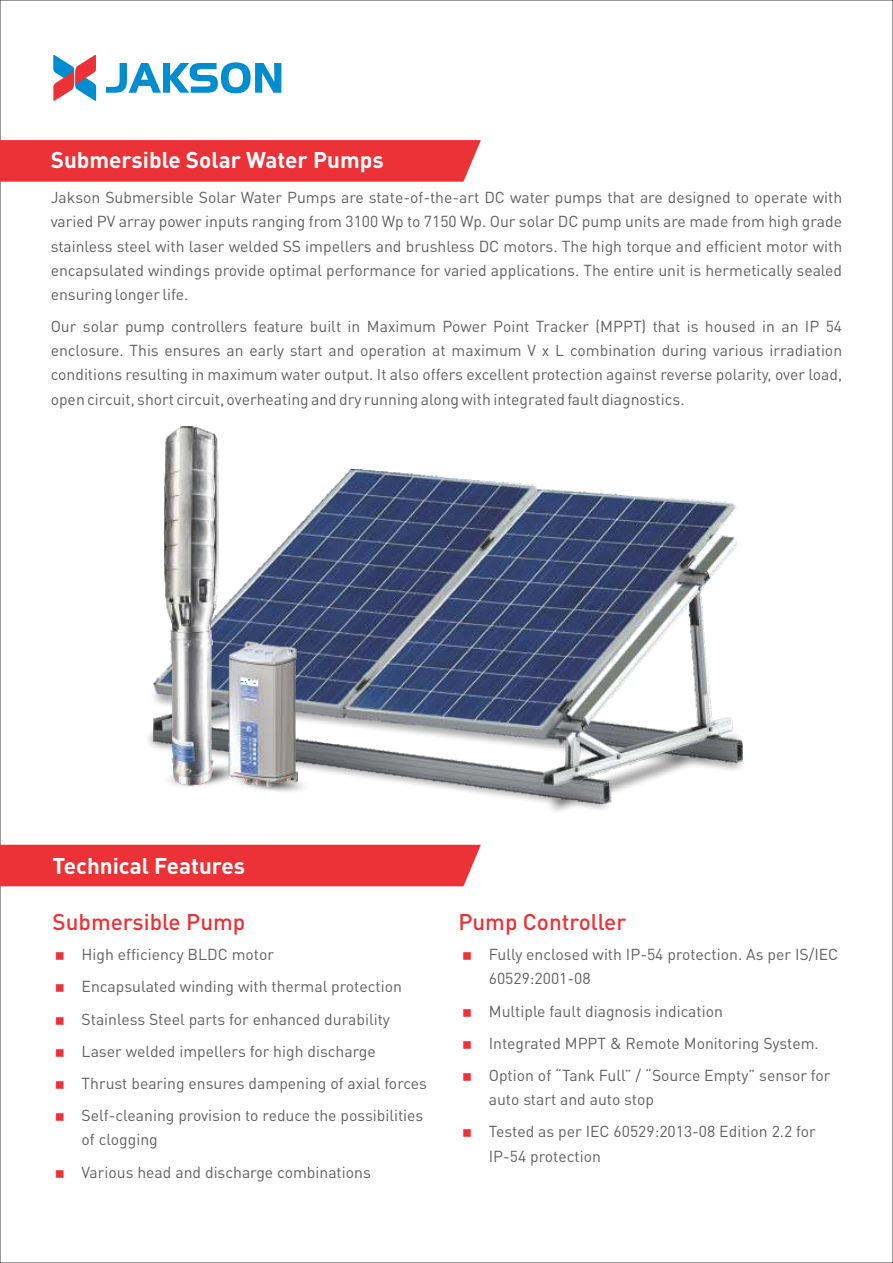
<style>
.page{position:relative;width:893px;height:1263px;background:#fff}
.page>*{position:absolute;margin:0;border:0;box-sizing:border-box;transform-origin:0 0}
.t1{font:700 22.5px "DIN Pro";color:#fefefe}
.t2{font:500 22.5px "DIN Pro";color:#ed3237}
.t3{font:15.75px/32.2px "DIN Pro";color:#606062}
</style>
<div class="page">
<div style="left:0;top:140px;width:481px;height:42px;background:#ed3237"></div>
<svg style="left:53px;top:55px;width:43px;height:46px"></svg>
<svg style="left:106px;top:62px;width:175px;height:31px"></svg>
<div style="left:0;top:845px;width:481px;height:41px;background:#ed3237"></div>
<img style="left:153px;top:470px;width:590px;height:334px">
<img style="left:221px;top:767px;width:98px;height:33px">
<img style="left:155px;top:757px;width:99px;height:39px">
<img style="left:164px;top:426px;width:133px;height:360px">
<img style="left:241px;top:682px;width:16px;height:3px">
<svg style="left:248px;top:679px;width:9px;height:3px"></svg>
<h1 class="t1" style="left:51px;top:151px;width:334px">Submersible Solar Water Pumps</h1>
<p class="t3" style="left:51px;top:187px;width:793px;line-height:24.2px;text-align:justify">Jakson Submersible Solar Water Pumps are state-of-the-art DC water pumps that are designed to operate with varied PV array power inputs ranging from 3100 Wp to 7150 Wp. Our solar DC pump units are made from high grade stainless steel with laser welded SS impellers and brushless DC motors. The high torque and efficient motor with encapsulated windings provide optimal performance for varied applications. The entire unit is hermetically sealed ensuring longer life.</p>
<p class="t3" style="left:51px;top:316px;width:793px;line-height:24.2px;text-align:justify">Our solar pump controllers feature built in Maximum Power Point Tracker (MPPT) that is housed in an IP 54 enclosure. This ensures an early start and operation at maximum V x L combination during various irradiation conditions resulting in maximum water output. It also offers excellent protection against reverse polarity, over load, open circuit, short circuit, overheating and dry running along with integrated fault diagnostics.</p>
<h1 class="t1" style="left:53px;top:856px;width:194px">Technical Features</h1>
<h1 class="t2" style="left:53px;top:913px;width:194px">Submersible Pump</h1>
<p class="t3" style="left:82px;top:940px;width:347px">High efficiency BLDC motor<br>Encapsulated winding with thermal protection Stainless Steel parts for enhanced durability Laser welded impellers for high discharge<br>Thrust bearing ensures dampening of axial forces Self-cleaning provision to reduce the possibilities</p>
<p class="t3" style="left:82px;top:1125px;width:291px">of clogging<br>Various head and discharge combinations</p>
<h1 class="t2" style="left:458px;top:913px;width:169px">Pump Controller</h1>
<p class="t3" style="left:489px;top:944px;width:351px;line-height:24.2px">Fully enclosed with IP-54 protection. As per IS/IEC<br>60529:2001-08</p>
<p class="t3" style="left:489px;top:996px;width:343px">Multiple fault diagnosis indication<br>Integrated MPPT &amp; Remote Monitoring System.<br>Option of “Tank Full” / “Source Empty” sensor for</p>
<p class="t3" style="left:489px;top:1085px;width:329px">auto start and auto stop<br>Tested as per IEC 60529:2013-08 Edition 2.2 for</p>
<p class="t3" style="left:489px;top:1141px;width:114px">IP-54 protection</p>
</div>
